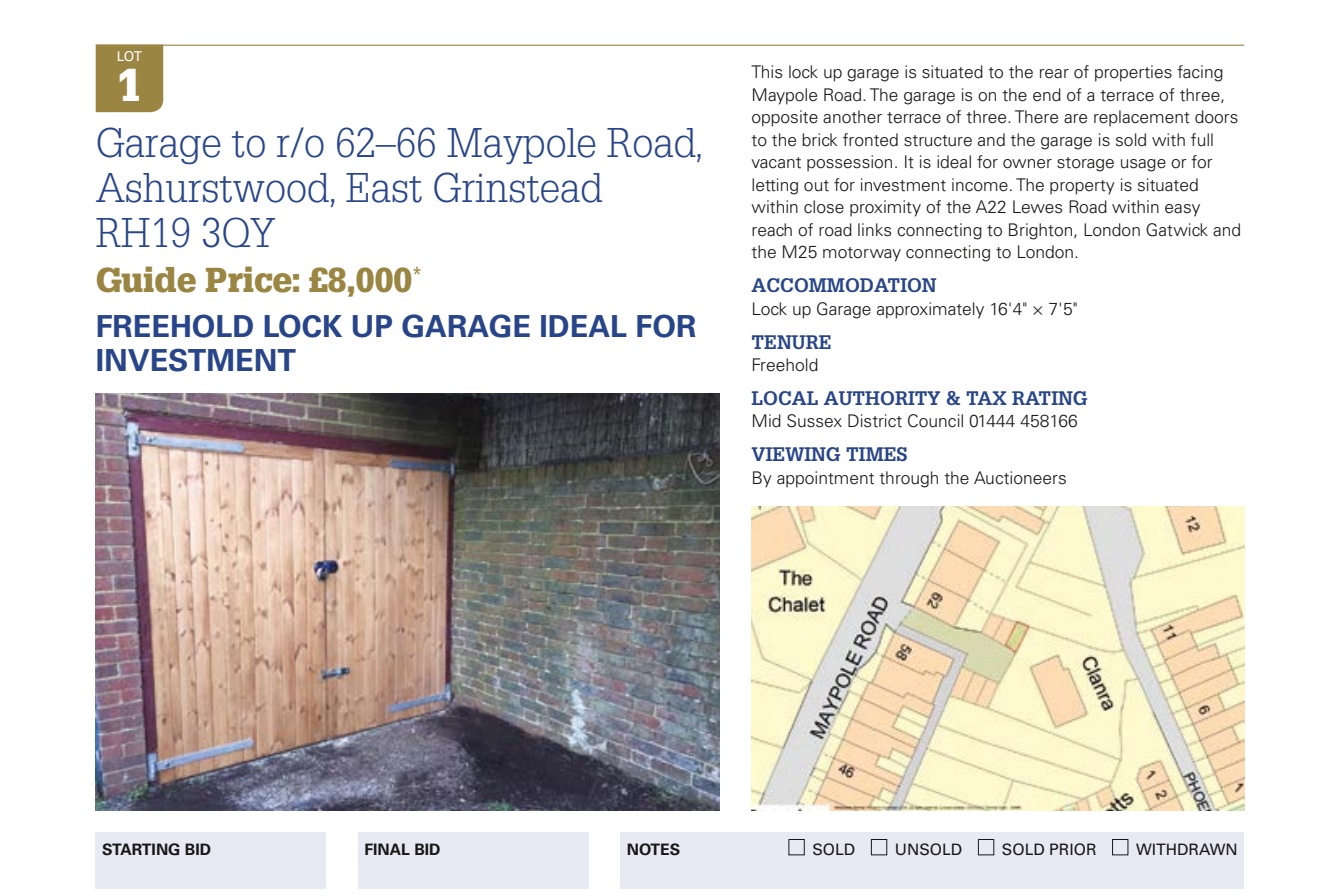
<style>
.page{position:relative;width:1340px;height:896px;background:#fff}
.page>*{position:absolute;margin:0;border:0;box-sizing:border-box;transform-origin:0 0}
.t1{font:900 45px "Glypha LT Std";color:#fff}
.t2{font:300 40.5px/45px "Glypha LT Std";color:#284589}
.t3{font:900 33.75px "Glypha LT Std";color:#9b8542}
.t4{font:700 30.38px/33.8px "Univers LT Std";color:#284589}
.t5{font:700 19.12px "Glypha LT Std";color:#284589}
.t6{font:300 17.55px/22.5px "Univers LT Std";color:#181716}
.t7{font:15.75px "Univers LT Std";color:#181716}
.t8{font:700 15.75px "Univers LT Std";color:#181716}
.t9{font:13.5px "Univers LT Std";color:#fff}
</style>
<div class="page">
<hr style="left:96px;top:45px;width:1148px;height:1px;background:#9b8542">
<div style="left:96px;top:832px;width:230px;height:56px;background:#e9e9f4"></div>
<div style="left:358px;top:832px;width:230px;height:56px;background:#e9e9f4"></div>
<div style="left:620px;top:832px;width:624px;height:56px;background:#e9e9f4"></div>
<div style="left:788px;top:839px;width:16px;height:16px;border:1px solid #181716"></div>
<div style="left:871px;top:839px;width:16px;height:16px;border:1px solid #181716"></div>
<div style="left:978px;top:839px;width:16px;height:16px;border:1px solid #181716"></div>
<div style="left:1112px;top:839px;width:16px;height:16px;border:1px solid #181716"></div>
<div style="left:96px;top:46px;width:67px;height:66px;background:#9b8542"></div>
<img style="left:96px;top:393px;width:623px;height:417px">
<img style="left:751px;top:506px;width:493px;height:304px">
<p class="t9" style="left:117px;top:48px;width:27px">LOT</p>
<h1 class="t1" style="left:117px;top:58px;width:27px">1</h1>
<h2 class="t2" style="left:96px;top:121px;width:610px">Garage to r/o 62–66 Maypole Road,<br>Ashurstwood, East Grinstead<br>RH19 3QY</h2>
<h3 class="t3" style="left:96px;top:260px;width:328px">Guide Price: £8,000<sup>*</sup></h3>
<h3 class="t4" style="left:96px;top:310px;width:602px">FREEHOLD LOCK UP GARAGE IDEAL FOR<br>INVESTMENT</h3>
<p class="t6" style="left:751px;top:61px;width:491px">This lock up garage is situated to the rear of properties facing Maypole Road. The garage is on the end of a terrace of three, opposite another terrace of three. There are replacement doors to the brick fronted structure and the garage is sold with full vacant possession. It is ideal for owner storage usage or for letting out for investment income. The property is situated within close proximity of the A22 Lewes Road within easy reach of road links connecting to Brighton, London Gatwick and the M25 motorway connecting to London.</p>
<p class="t5" style="left:751px;top:273px;width:187px">ACCOMMODATION</p>
<p class="t6" style="left:751px;top:297px;width:327px">Lock up Garage approximately 16'4" × 7'5"</p>
<p class="t5" style="left:751px;top:330px;width:82px">TENURE</p>
<p class="t6" style="left:751px;top:353px;width:68px">Freehold</p>
<p class="t5" style="left:751px;top:386px;width:338px">LOCAL AUTHORITY &amp; TAX RATING</p>
<p class="t6" style="left:751px;top:410px;width:328px">Mid Sussex District Council 01444 458166</p>
<p class="t5" style="left:751px;top:442px;width:157px">VIEWING TIMES</p>
<p class="t6" style="left:751px;top:466px;width:317px">By appointment through the Auctioneers</p>
<p class="t8" style="left:102px;top:840px;width:111px">STARTING BID</p>
<p class="t8" style="left:364px;top:840px;width:78px">FINAL BID</p>
<p class="t8" style="left:626px;top:840px;width:55px">NOTES</p>
<p class="t7" style="left:812px;top:840px;width:44px">SOLD</p>
<p class="t7" style="left:895px;top:840px;width:69px">UNSOLD</p>
<p class="t7" style="left:1001px;top:840px;width:96px">SOLD PRIOR</p>
<p class="t7" style="left:1136px;top:840px;width:103px">WITHDRAWN</p>
</div>
